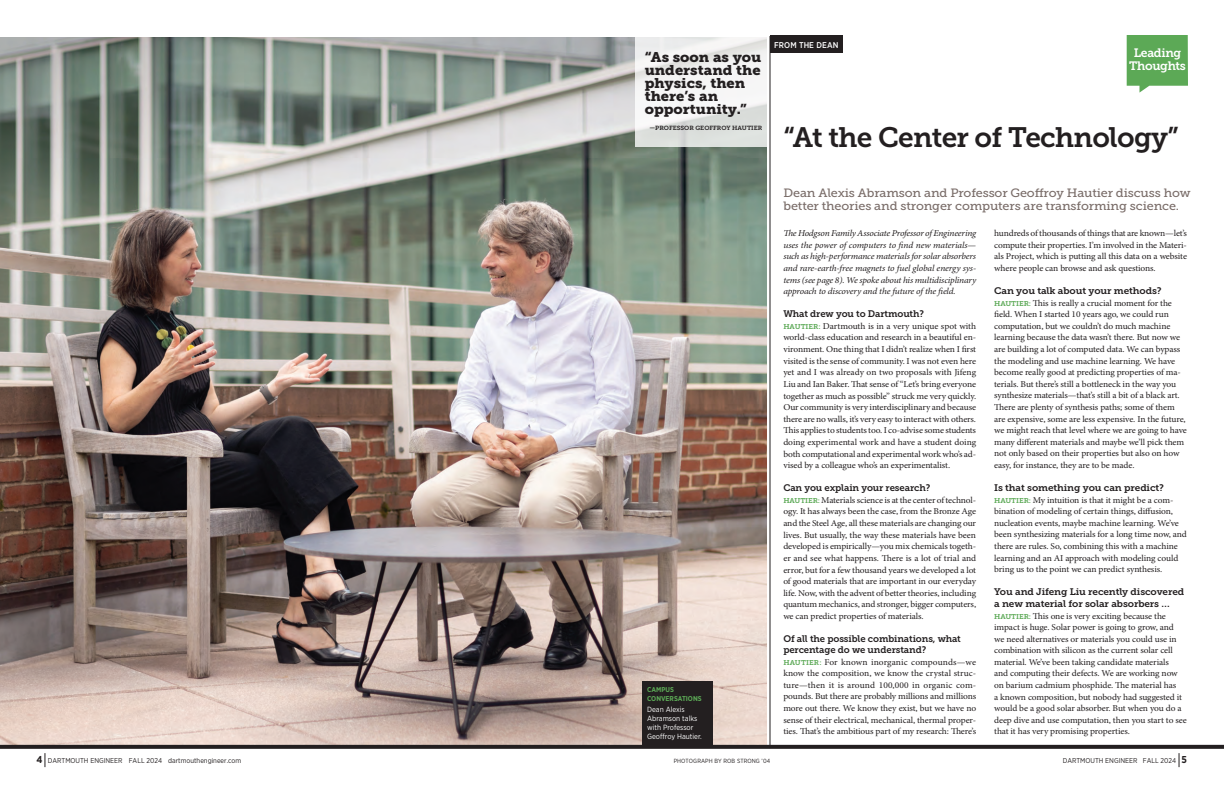
<style>
.page{position:relative;width:1224px;height:792px;background:#fff}
.page>*{position:absolute;margin:0;border:0;box-sizing:border-box;transform-origin:0 0}
.t1{font:28px "Museo Slab 700";letter-spacing:-.025em;color:#231f20}
.body_text{font:14px/13px "Museo Slab 900";color:#231f20;scale:1.05 1}
.t2{font:12.2px/13.5px "Museo Slab 700";letter-spacing:-.025em;color:#fff;text-align:center}
.body_text-2{font:12px/13px "Museo Slab 500";letter-spacing:-.01em;color:#7a6d69;scale:1.05 1}
.LT_question{font:9.5px/11.6px "Museo Slab 700";letter-spacing:-.01em;color:#231f20;scale:1.05 1}
.LT_question-2{font:9.5px/11.1px "Museo Slab 700";letter-spacing:-.01em;color:#231f20}
.body_text-3{font:9px/11.6px "Minion Pro";letter-spacing:-.01em;color:#231f20;text-align:justify;scale:1.05 1}
.LT_question-3{font:9px/11.6px "Minion Pro";letter-spacing:-.01em;color:#231f20;scale:1.05 1}
.body_text-4{font:italic 9px/11.6px "Minion Pro";letter-spacing:-.02em;color:#231f20;text-align:justify;scale:1.05 1}
.BODY{font:500 8.4px "Gotham Narrow";letter-spacing:.01em;color:#fff}
.BODY-2{font:7.5px/9px "Gotham Narrow";color:#fff}
.t3{font:7px "Gotham Narrow";color:#231f20}
.BODY-3{font:700 7px/9px "Gotham Narrow";color:#5ca956}
.body_text-5{font:6px "Museo Slab 700";color:#231f20;scale:1.05 1}
.t4{font:6px "Gotham Narrow";letter-spacing:.005em;color:#231f20}
.s1{font-family:"Museo Slab 700";font-size:7px;color:#5ca956}
.s2{font-weight:700;font-size:10px}
</style>
<div class="page">
<img style="left:0;top:37px;width:767px;height:708px">
<svg style="left:1179px;top:753px;width:1px;height:14px"></svg>
<svg style="left:45px;top:753px;width:1px;height:14px"></svg>
<div style="left:642px;top:681px;width:70px;height:64px;background:#231f20"></div>
<hr style="left:770px;top:36px;width:1px;height:712px;background:#231f20">
<svg style="left:636px;top:37px;width:131px;height:110px;fill:#f2f2f2"></svg>
<div style="left:770px;top:36px;width:73px;height:17px;background:#231f20"></div>
<svg style="left:1127px;top:35px;width:61px;height:58px"></svg>
<svg style="left:0;top:745px;width:1224px;height:4px;fill:#231f20"></svg>
<p class="body_text" style="left:645px;top:51px;width:113px">“As soon as you understand the physics, then there’s an opportunity.”</p>
<p class="body_text-5" style="left:650px;top:125px;width:109px">—PROFESSOR GEOFFROY HAUTIER</p>
<p class="BODY-3" style="left:647px;top:685px;width:56px">CAMPUS<br>CONVERSATIONS</p>
<p class="BODY-2" style="left:647px;top:705px;width:56px">Dean Alexis<br>Abramson talks with Professor<br>Geoffroy Hautier.</p>
<p class="BODY" style="left:774px;top:39px;width:66px">FROM THE DEAN</p>
<p class="t2" style="left:1129px;top:46px;width:58px">Leading<br>Thoughts</p>
<p class="t1" style="left:784px;top:122px;width:397px">“At the Center of Technology”</p>
<p class="body_text-2" style="left:784px;top:187px;width:389px">Dean Alexis Abramson and Professor Geoffroy Hautier discuss how better theories and stronger computers are transforming science.</p>
<p class="body_text-4" style="left:783px;top:228px;width:185px">The Hodgson Family Associate Professor of Engineering uses the power of computers to find new materials— such as high-performance materials for solar absorbers and rare-earth-free magnets to fuel global energy sys&shy;tems (see page 8). We spoke about his multidisciplinary approach to discovery and the future of the field.</p>
<p class="LT_question-2" style="left:783px;top:308px;width:142px">What drew you to Dartmouth?</p>
<p class="body_text-3" style="left:783px;top:320px;width:185px"><span class="s1">HAUTIER:</span> Dartmouth is in a very unique spot with world-class education and research in a beautiful en&shy;vironment. One thing that I didn’t realize when I first visited is the sense of community. I was not even here yet and I was already on two proposals with Jifeng Liu and Ian Baker. That sense of “Let’s bring everyone together as much as possible” struck me very quickly.<br>Our community is very interdisciplinary and because there are no walls, it’s very easy to interact with others.<br>This applies to students too. I co-advise some students doing experimental work and have a student doing both computational and experimental work who’s ad&shy;vised by a colleague who’s an experimentalist.</p>
<p class="LT_question-2" style="left:783px;top:482px;width:148px">Can you explain your research?</p>
<p class="body_text-3" style="left:783px;top:494px;width:185px"><span class="s1">HAUTIER:</span> Materials science is at the center of technol&shy;ogy. It has always been the case, from the Bronze Age and the Steel Age, all these materials are changing our lives. But usually, the way these materials have been developed is empirically—you mix chemicals togeth&shy;er and see what happens. There is a lot of trial and error, but for a few thousand years we developed a lot of good materials that are important in our everyday life. Now, with the advent of better theories, including quantum mechanics, and stronger, bigger computers, we can predict properties of materials.</p>
<p class="LT_question-2" style="left:783px;top:633px;width:179px">Of all the possible combinations, what percentage do we understand?</p>
<p class="body_text-3" style="left:783px;top:656px;width:185px"><span class="s1">HAUTIER:</span> For known inorganic compounds—we know the composition, we know the crystal struc&shy;ture—then it is around 100,000 in organic com&shy;pounds. But there are probably millions and millions more out there. We know they exist, but we have no sense of their electrical, mechanical, thermal proper&shy;ties. That’s the ambitious part of my research: There’s</p>
<p class="body_text-3" style="left:994px;top:228px;width:185px">hundreds of thousands of things that are known—let’s compute their properties. I’m involved in the Materi&shy;als Project, which is putting all this data on a website where people can browse and ask questions.</p>
<p class="LT_question" style="left:994px;top:285px;width:161px">Can you talk about your methods?</p>
<p class="LT_question-3" style="left:994px;top:297px;width:185px"><span class="s1">HAUTIER:</span> This is really a crucial moment for the field. When I started 10 years ago, we could run computation, but we couldn’t do much machine learning because the data wasn’t there. But now we are building a lot of computed data. We can bypass the modeling and use machine learning. We have become really good at predicting properties of ma&shy;terials. But there’s still a bottleneck in the way you synthesize materials—that’s still a bit of a black art.<br>There are plenty of synthesis paths; some of them are expensive, some are less expensive. In the future, we might reach that level where we are going to have many different materials and maybe we’ll pick them not only based on their properties but also on how easy, for instance, they are to be made.</p>
<p class="LT_question" style="left:994px;top:482px;width:163px">Is that something you can predict?</p>
<p class="LT_question-3" style="left:994px;top:494px;width:185px"><span class="s1">HAUTIER:</span> My intuition is that it might be a com&shy;bination of modeling of certain things, diffusion, nucleation events, maybe machine learning. We’ve been synthesizing materials for a long time now, and there are rules. So, combining this with a machine learning and an AI approach with modeling could bring us to the point we can predict synthesis.</p>
<p class="LT_question" style="left:994px;top:586px;width:183px">You and Jifeng Liu recently discovered a new material for solar absorbers …</p>
<p class="LT_question-3" style="left:994px;top:610px;width:185px"><span class="s1">HAUTIER:</span> This one is very exciting because the impact is huge. Solar power is going to grow, and<br>we need alternatives or materials you could use in combination with silicon as the current solar cell material. We’ve been taking candidate materials<br>and computing their defects. We are working now on barium cadmium phosphide. The material has<br>a known composition, but nobody had suggested it would be a good solar absorber. But when you do a deep dive and use computation, then you start to see that it has very promising properties.</p>
<p class="t3" style="left:36px;top:756px;width:206px"><span class="s2">4</span> DARTMOUTH ENGINEER FALL 2024 dartmouthengineer.com</p>
<p class="t3" style="left:1063px;top:756px;width:126px">DARTMOUTH ENGINEER FALL 2024 <span class="s2">5</span></p>
<p class="t4" style="left:674px;top:757px;width:98px">PHOTOGRAPH BY ROB STRONG ’04</p>
</div>
